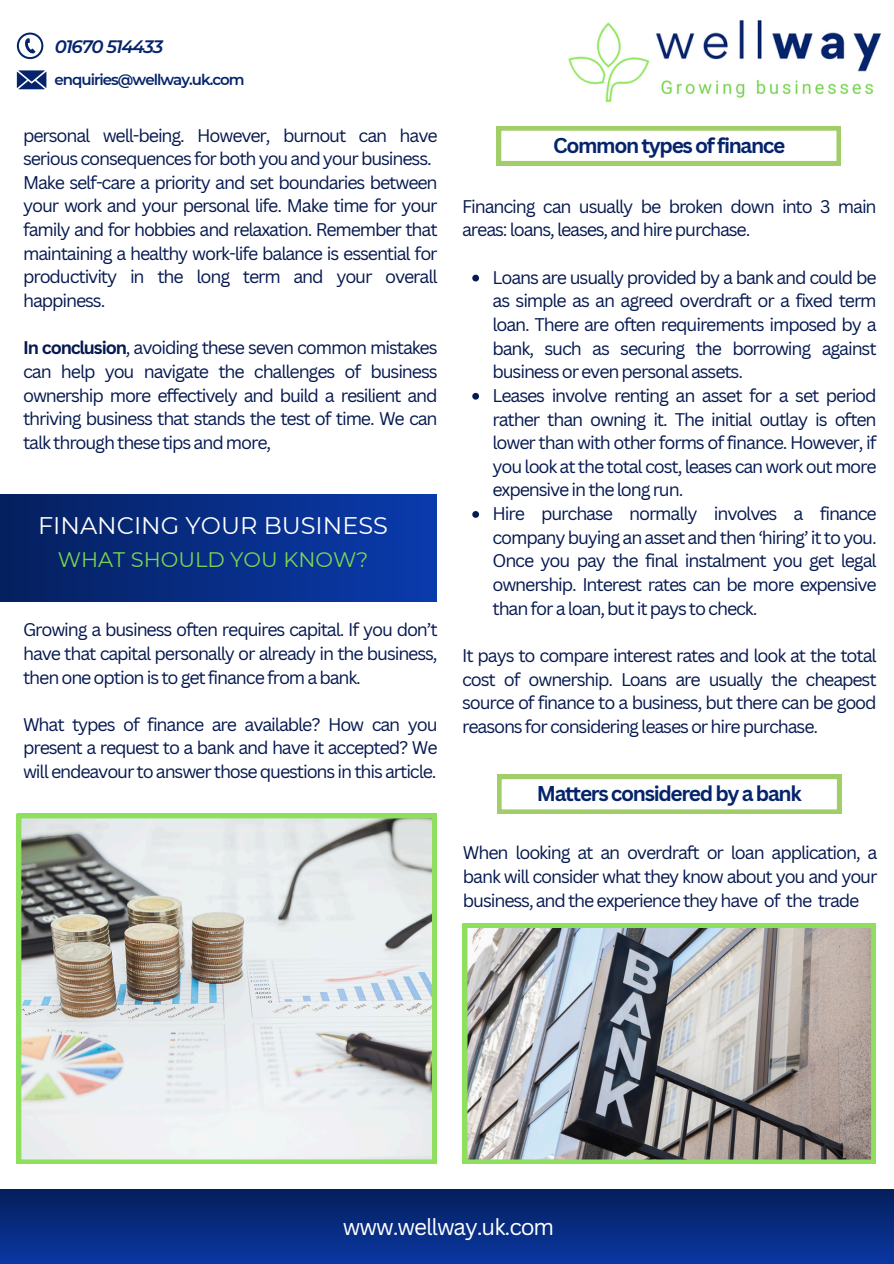
<style>
.page{position:relative;width:894px;height:1264px;background:#fff}
.page>*{position:absolute;margin:0;border:0;box-sizing:border-box;transform-origin:0 0}
.t1{font:24px "Montserrat";color:#fff}
.t2{font:22.5px "Canva Sans";letter-spacing:-.05em;color:#fff}
.t3{font:21px "Montserrat";color:#7ad453}
.t4{font:700 20.85px "Canva Sans";letter-spacing:-.065em;color:#05246b}
.t5{font:italic 600 18px "Montserrat";letter-spacing:-.065em;color:#05246b}
.t6{font:17.85px/23.7px "Canva Sans";letter-spacing:-.065em;color:#061950;text-align:justify}
.t7{font:600 15px "Montserrat";letter-spacing:-.065em;color:#05246b}
.s1{font-weight:700}
</style>
<div class="page">
<div style="left:0;top:1189px;width:893px;height:74px;background:linear-gradient(to bottom,#051f5b,#0936a1)"></div>
<div style="left:0;top:494px;width:436px;height:107px;background:linear-gradient(to right,#05205e,#0a3bad)"></div>
<svg style="left:17px;top:814px;width:419px;height:349px;background:#ced3cd"></svg>
<svg style="left:497px;top:774px;width:344px;height:39px"></svg>
<svg style="left:496px;top:126px;width:344px;height:39px"></svg>
<svg style="left:463px;top:923px;width:411px;height:240px;background:#9ea19c"></svg>
<svg style="left:472px;top:275px;width:7px;height:6px"></svg>
<svg style="left:472px;top:393px;width:7px;height:6px"></svg>
<svg style="left:472px;top:511px;width:7px;height:7px"></svg>
<img style="left:568px;top:20px;width:313px;height:83px">
<svg style="left:17px;top:33px;width:26px;height:26px"></svg>
<svg style="left:17px;top:70px;width:29px;height:19px"></svg>
<p class="t5" style="left:55px;top:36px;width:110px">01670 514433</p>
<h6 class="t7" style="left:54px;top:71px;width:192px">enquiries@wellway.uk.com</h6>
<p class="t6" style="left:23px;top:123px;width:416px;text-align:left">personal well-being. However, burnout can have serious consequences for both you and your business.<br>Make self-care a priority and set boundaries between your work and your personal life. Make time for your family and for hobbies and relaxation. Remember that maintaining a healthy work-life balance is essential for productivity in the long term and your overall happiness.</p>
<h6 class="t6" style="left:23px;top:335px;width:416px"><span class="s1">In conclusion</span>, avoiding these seven common mistakes can help you navigate the challenges of business ownership more effectively and build a resilient and thriving business that stands the test of time. We can talk through these tips and more,</h6>
<h6 class="t1" style="left:38px;top:511px;width:351px">FINANCING YOUR BUSINESS</h6>
<h4 class="t3" style="left:58px;top:547px;width:312px">WHAT SHOULD YOU KNOW?</h4>
<h6 class="t6" style="left:23px;top:617px;width:416px">Growing a business often requires capital. If you don’t have that capital personally or already in the business, then one option is to get finance from a bank.</h6>
<p class="t6" style="left:23px;top:712px;width:416px">What types of finance are available? How can you present a request to a bank and have it accepted? We will endeavour to answer those questions in this article.</p>
<p class="t4" style="left:553px;top:130px;width:233px">Common types of finance</p>
<p class="t6" style="left:462px;top:194px;width:416px">Financing can usually be broken down into 3 main areas: loans, leases, and hire purchase.</p>
<p class="t6" style="left:492px;top:265px;width:385px">Loans are usually provided by a bank and could be as simple as an agreed overdraft or a fixed term loan. There are often requirements imposed by a bank, such as securing the borrowing against business or even personal assets.</p>
<h6 class="t6" style="left:492px;top:383px;width:385px">Leases involve renting an asset for a set period rather than owning it. The initial outlay is often lower than with other forms of finance. However, if you look at the total cost, leases can work out more expensive in the long run.</h6>
<h3 class="t6" style="left:492px;top:501px;width:385px">Hire purchase normally involves a finance company buying an asset and then ‘hiring’ it to you.<br>Once you pay the final instalment you get legal ownership. Interest rates can be more expensive than for a loan, but it pays to check.</h3>
<h1 class="t6" style="left:462px;top:643px;width:416px">It pays to compare interest rates and look at the total cost of ownership. Loans are usually the cheapest source of finance to a business, but there can be good reasons for considering leases or hire purchase.</h1>
<h6 class="t4" style="left:536px;top:778px;width:266px">Matters considered by a bank</h6>
<h6 class="t6" style="left:463px;top:840px;width:416px">When looking at an overdraft or loan application, a bank will consider what they know about you and your business, and the experience they have of the trade</h6>
<p class="t2" style="left:343px;top:1210px;width:213px">www.wellway.uk.com</p>
</div>
